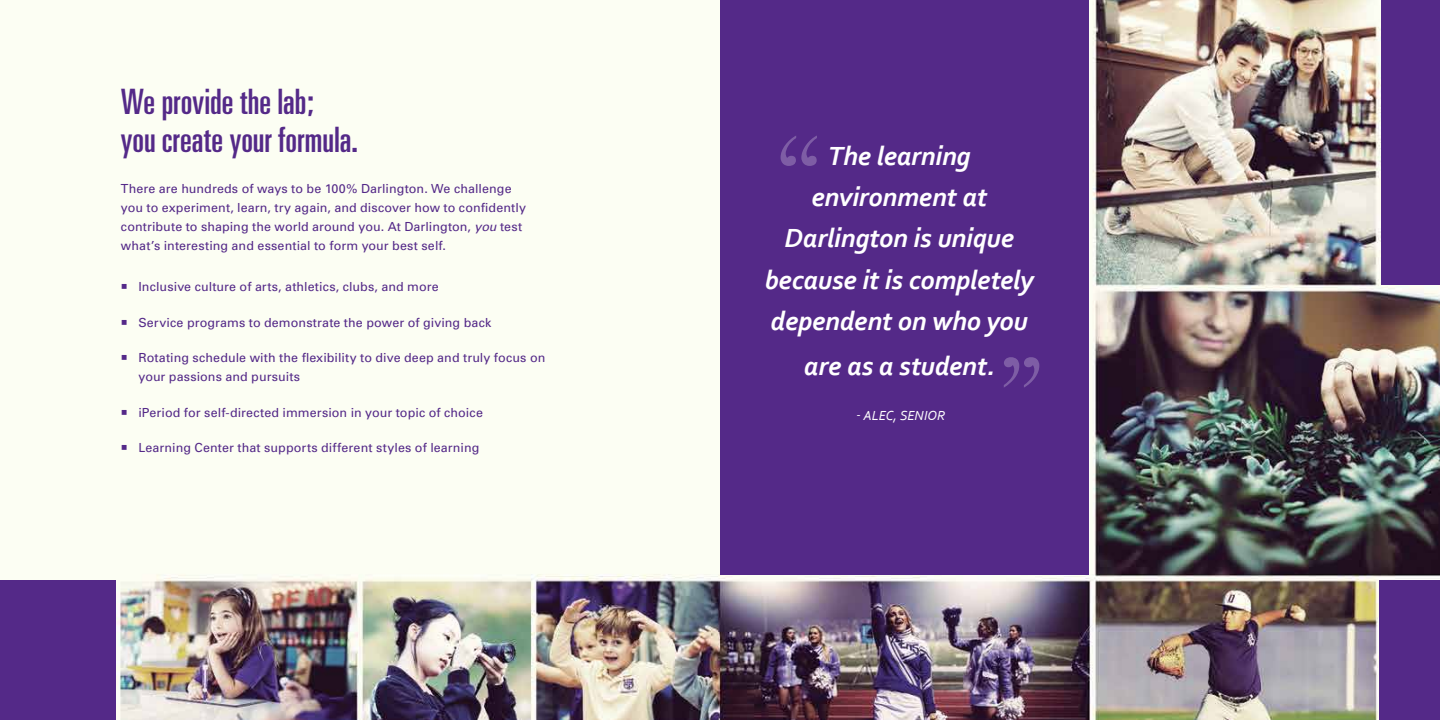
<style>
.page{position:relative;width:1440px;height:720px;background:#fff}
.page>*{position:absolute;margin:0;border:0;box-sizing:border-box;transform-origin:0 0}
.t1{font:93.62px "Footlight MT Light";color:#fff}
.t2{font:ultra-condensed 35px/38.1px "Univers";color:#542988}
.t3{font:italic 700 27.5px/41.2px "Corbel";letter-spacing:-.005em;color:#fff;text-align:center}
.t4{font:italic 13.75px "Corbel";color:#fff}
.t5{font:12.5px/18.8px "Univers";letter-spacing:.005em;color:#542988}
.s1{font-style:italic}
</style>
<div class="page">
<img style="left:0;top:0;width:1440px;height:720px">
<div style="left:0;top:581px;width:115px;height:139px;background:#542988"></div>
<div style="left:720px;top:0;width:369px;height:575px;background:#542988"></div>
<div style="left:1381px;top:0;width:59px;height:284px;background:#542988"></div>
<div style="left:1380px;top:581px;width:60px;height:139px;background:#542988"></div>
<h2 class="t2" style="left:121px;top:82px;width:238px">We provide the lab;<br>you create your formula.</h2>
<p class="t5" style="left:121px;top:180px;width:407px">There are hundreds of ways to be 100% Darlington. We challenge you to experiment, learn, try again, and discover how to confidently contribute to shaping the world around you. At Darlington, <span class="s1">you</span> test what’s interesting and essential to form your best self.</p>
<p class="t5" style="left:121px;top:277px;width:319px">○ Inclusive culture of arts, athletics, clubs, and more</p>
<p class="t5" style="left:121px;top:313px;width:372px">○ Service programs to demonstrate the power of giving back</p>
<p class="t5" style="left:138px;top:349px;width:408px;text-indent:-18px">○ Rotating schedule with the flexibility to dive deep and truly focus on your passions and pursuits</p>
<p class="t5" style="left:121px;top:403px;width:364px">○ iPeriod for self-directed immersion in your topic of choice</p>
<p class="t5" style="left:121px;top:439px;width:360px">○ Learning Center that supports different styles of learning</p>
<h1 class="t1" style="left:777px;top:115px;width:44px">“</h1>
<h3 class="t3" style="left:765px;top:134px;width:270px">The learning environment at<br>Darlington is unique because it is completely dependent on who you</h3>
<h3 class="t3" style="left:804px;top:344px;width:192px">are as a student.</h3>
<p class="t4" style="left:856px;top:407px;width:90px">- ALEC, SENIOR</p>
<h1 class="t1" style="left:1000px;top:336px;width:44px">”</h1>
</div>
